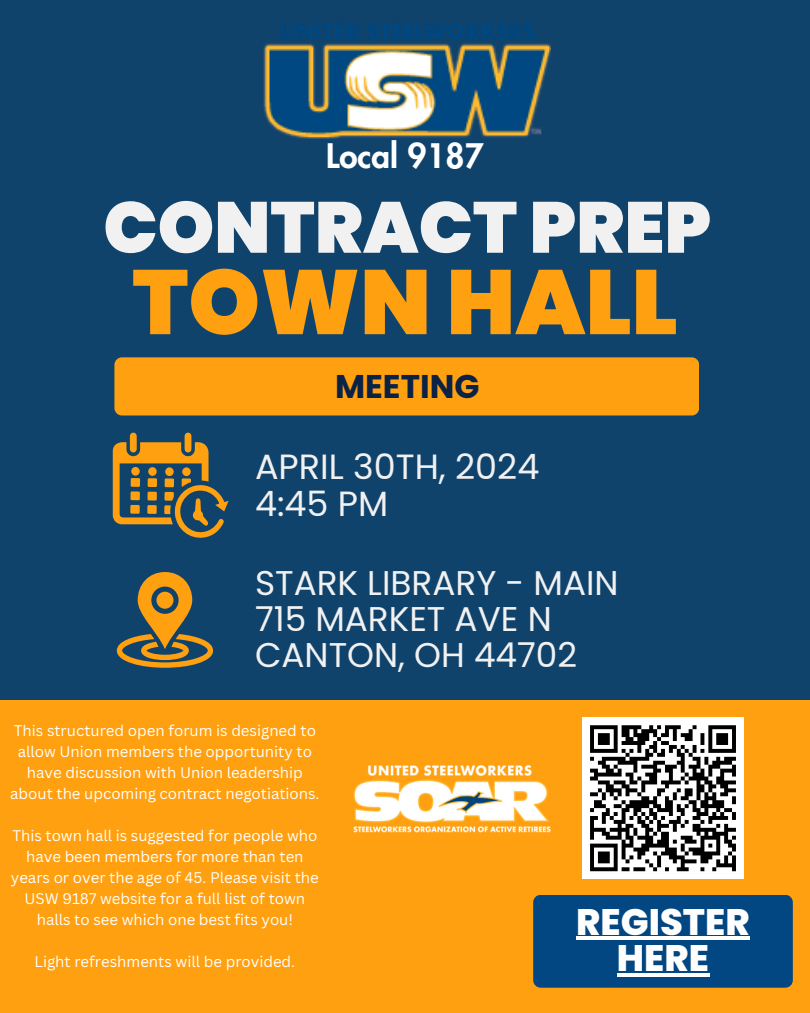
<style>
.page{position:relative;width:810px;height:1013px;background:#fff}
.page>*{position:absolute;margin:0;border:0;box-sizing:border-box;transform-origin:0 0}
.t1{font:900 91px "Poppins";color:#ffa010}
.t2{font:900 72px "Poppins";color:#f1f1f1}
.t3{font:800 36.8px/36.8px "Poppins";color:#fff;text-align:center}
.t4{font:35px/36.8px "Poppins";color:#f1f1f1}
.t5{font:34.3px/36px "Poppins";color:#f1f1f1}
.t6{font:800 33px "Futura LT Pro";color:#fff}
.t7{font:700 32.8px "Poppins";color:#0b2247}
.t8{font:15px/21px "Canva Sans";color:#fff;text-align:center}
</style>
<div class="page">
<div style="left:0;top:0;width:810px;height:1012px;background:#10436c"></div>
<div style="left:114px;top:357px;width:585px;height:58px;background:#ffa010;border-radius:7px"></div>
<svg style="left:113px;top:432px;width:116px;height:106px"></svg>
<div style="left:0;top:700px;width:810px;height:312px;background:#ffa010"></div>
<div style="left:533px;top:894px;width:260px;height:93px;background:#024782;border-radius:7px"></div>
<img style="left:264px;top:23px;width:287px;height:116px">
<svg style="left:117px;top:572px;width:96px;height:95px"></svg>
<img style="left:353px;top:765px;width:198px;height:68px">
<hr style="left:576px;top:936px;width:174px;height:3px;background:#fff">
<hr style="left:617px;top:973px;width:92px;height:3px;background:#fff">
<div style="left:582px;top:717px;width:162px;height:162px;background:#fff"></div>
<svg style="left:590px;top:725px;width:146px;height:147px"></svg>
<p class="t6" style="left:326px;top:141px;width:159px">Local 9187</p>
<h1 class="t2" style="left:103px;top:177px;width:609px">CONTRACT PREP</h1>
<h2 class="t1" style="left:132px;top:238px;width:547px">TOWN HALL</h2>
<h5 class="t7" style="left:335px;top:363px;width:146px">MEETING</h5>
<h4 class="t4" style="left:255px;top:448px;width:286px">APRIL 30TH, 2024<br>4:45 PM</h4>
<h4 class="t5" style="left:255px;top:565px;width:365px">STARK LIBRARY - MAIN<br>715 MARKET AVE N<br>CANTON, OH 44702</h4>
<p class="t8" style="left:10px;top:719px;width:311px">This structured open forum is designed to allow Union members the opportunity to have discussion with Union leadership about the upcoming contract negotiations.</p>
<p class="t8" style="left:11px;top:824px;width:310px">This town hall is suggested for people who have been members for more than ten years or over the age of 45. Please visit the USW 9187 website for a full list of town halls to see which one best fits you!</p>
<p class="t8" style="left:35px;top:950px;width:262px">Light refreshments will be provided.</p>
<p class="t3" style="left:576px;top:903px;width:175px">REGISTER<br>HERE</p>
</div>
